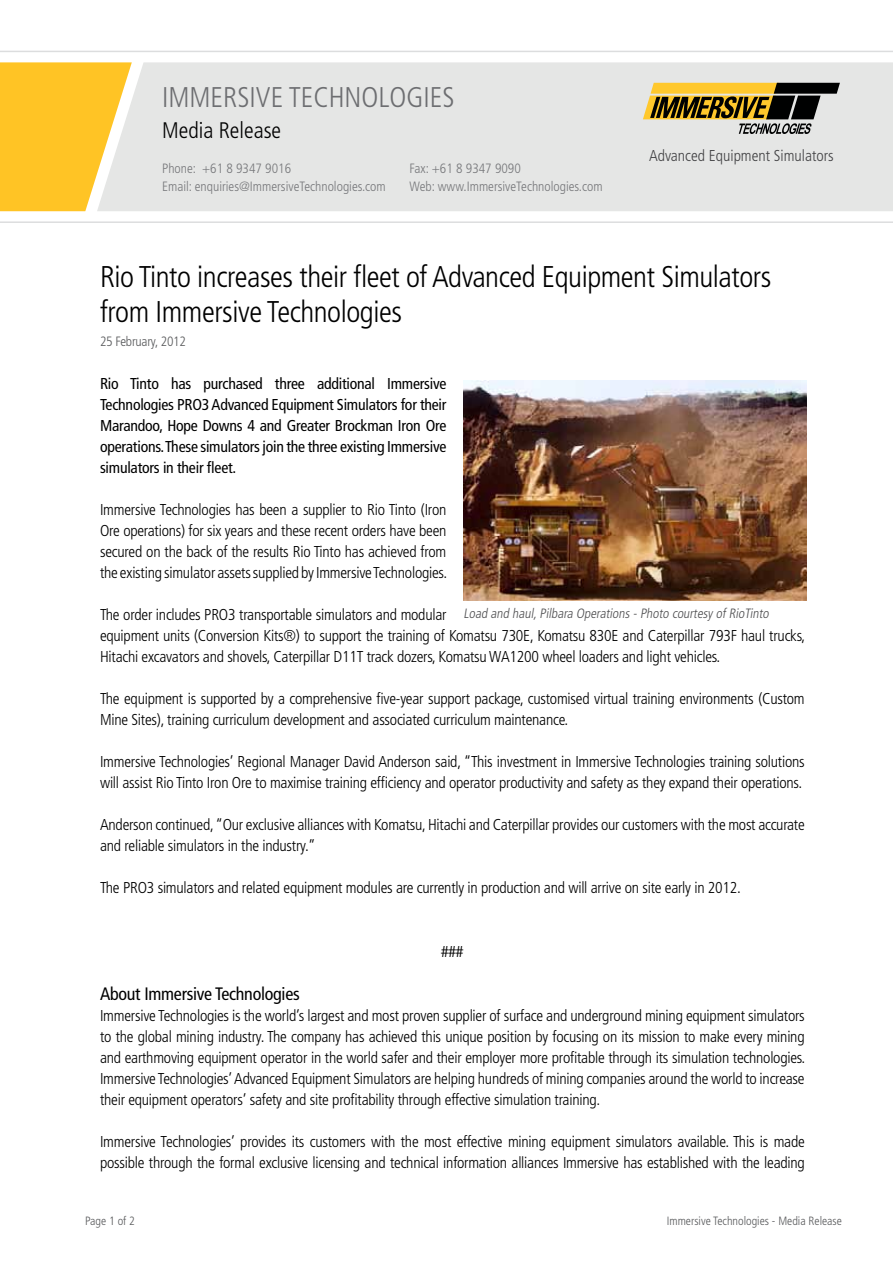
<style>
.page{position:relative;width:893px;height:1263px;background:#fff}
.page>*{position:absolute;margin:0;border:0;box-sizing:border-box;transform-origin:0 0}
.t1{font:300 condensed 30px/34.5px "Frutiger LT Std";letter-spacing:-.015em;color:#000}
.t2{font:300 condensed 28.5px "Frutiger LT Std";color:#6d6e71}
.t3{font:300 condensed 22.5px "Frutiger LT Std";color:#000}
.t4{font:condensed 18px "Frutiger LT Std";letter-spacing:-.015em;color:#000}
.t5{font:300 condensed 15.75px/21px "Frutiger LT Std";letter-spacing:-.015em;color:#000}
.t6{font:condensed 15.75px/21px "Frutiger LT Std";letter-spacing:-.015em;color:#000;text-align:justify}
.t7{font:300 condensed 15.75px "Frutiger LT Std";color:#434345}
.t8{font:300 condensed 13.5px "Frutiger LT Std";color:#77787b}
.t9{font:italic 300 condensed 13.5px "Frutiger";color:#4f4f51}
.t10{font:300 condensed 13.5px "Frutiger LT Std";letter-spacing:-.015em;color:#58595b}
.t11{font:300 condensed 12px "Frutiger LT Std";color:#58595b}
</style>
<div class="page">
<div style="left:0;top:62px;width:97px;height:149px;background:#ffc425"></div>
<div style="left:97px;top:62px;width:796px;height:149px;background:#e5e6e5"></div>
<hr style="left:0;top:51px;width:893px;height:1px;background:#dcddde">
<hr style="left:0;top:221px;width:893px;height:2px;background:#dcddde">
<svg style="left:643px;top:83px;width:197px;height:51px;background:#998b60"></svg>
<img style="left:463px;top:381px;width:343px;height:220px">
<h2 class="t2" style="left:162px;top:81px;width:294px">IMMERSIVE TECHNOLOGIES</h2>
<h3 class="t3" style="left:162px;top:118px;width:121px">Media Release</h3>
<p class="t8" style="left:162px;top:161px;width:131px">Phone: +61 8 9347 9016</p>
<p class="t8" style="left:410px;top:161px;width:113px">Fax: +61 8 9347 9090</p>
<p class="t8" style="left:162px;top:179px;width:225px">Email: enquiries@ImmersiveTechnologies.com</p>
<p class="t8" style="left:410px;top:179px;width:194px">Web: www.ImmersiveTechnologies.com</p>
<p class="t7" style="left:649px;top:147px;width:186px">Advanced Equipment Simulators</p>
<h1 class="t1" style="left:100px;top:260px;width:673px">Rio Tinto increases their fleet of Advanced Equipment Simulators from Immersive Technologies</h1>
<p class="t10" style="left:100px;top:334px;width:87px">25 February, 2012</p>
<p class="t6" style="left:100px;top:373px;width:348px">Rio Tinto has purchased three additional Immersive Technologies PRO3 Advanced Equipment Simulators for their Marandoo, Hope Downs 4 and Greater Brockman Iron Ore operations. These simulators join the three existing Immersive simulators in their fleet.</p>
<p class="t5" style="left:100px;top:499px;width:349px;text-align:justify">Immersive Technologies has been a supplier to Rio Tinto (Iron Ore operations) for six years and these recent orders have been secured on the back of the results Rio Tinto has achieved from the existing simulator assets supplied by Immersive Technologies.</p>
<p class="t5" style="left:100px;top:604px;width:707px">The order includes PRO3 transportable simulators and modular<br>equipment units (Conversion Kits®) to support the training of Komatsu 730E, Komatsu 830E and Caterpillar 793F haul trucks,<br>Hitachi excavators and shovels, Caterpillar D11T track dozers, Komatsu WA1200 wheel loaders and light vehicles.</p>
<p class="t5" style="left:100px;top:688px;width:706px">The equipment is supported by a comprehensive five-year support package, customised virtual training environments (Custom<br>Mine Sites), training curriculum development and associated curriculum maintenance.</p>
<p class="t5" style="left:100px;top:751px;width:706px">Immersive Technologies’ Regional Manager David Anderson said, “This investment in Immersive Technologies training solutions will assist Rio Tinto Iron Ore to maximise training efficiency and operator productivity and safety as they expand their operations.</p>
<p class="t5" style="left:100px;top:814px;width:706px">Anderson continued, “Our exclusive alliances with Komatsu, Hitachi and Caterpillar provides our customers with the most accurate and reliable simulators in the industry.”</p>
<p class="t5" style="left:100px;top:877px;width:642px">The PRO3 simulators and related equipment modules are currently in production and will arrive on site early in 2012.</p>
<p class="t9" style="left:463px;top:606px;width:309px">Load and haul,Pilbara Operations -Photo courtesy ofRioTinto</p>
<p class="t6" style="left:441px;top:941px;width:24px">###</p>
<p class="t4" style="left:100px;top:983px;width:201px">About Immersive Technologies</p>
<p class="t5" style="left:100px;top:1005px;width:707px;text-align:justify">Immersive Technologies is the world’s largest and most proven supplier of surface and underground mining equipment simulators to the global mining industry. The company has achieved this unique position by focusing on its mission to make every mining and earthmoving equipment operator in the world safer and their employer more profitable through its simulation technologies.<br>Immersive Technologies’ Advanced Equipment Simulators are helping hundreds of mining companies around the world to increase their equipment operators’ safety and site profitability through effective simulation training.</p>
<p class="t5" style="left:100px;top:1131px;width:706px">Immersive Technologies’ provides its customers with the most effective mining equipment simulators available. This is made possible through the formal exclusive licensing and technical information alliances Immersive has established with the leading</p>
<p class="t11" style="left:85px;top:1214px;width:51px">Page 1 of 2</p>
<p class="t11" style="left:667px;top:1214px;width:177px">Immersive Technologies - Media Release</p>
</div>
